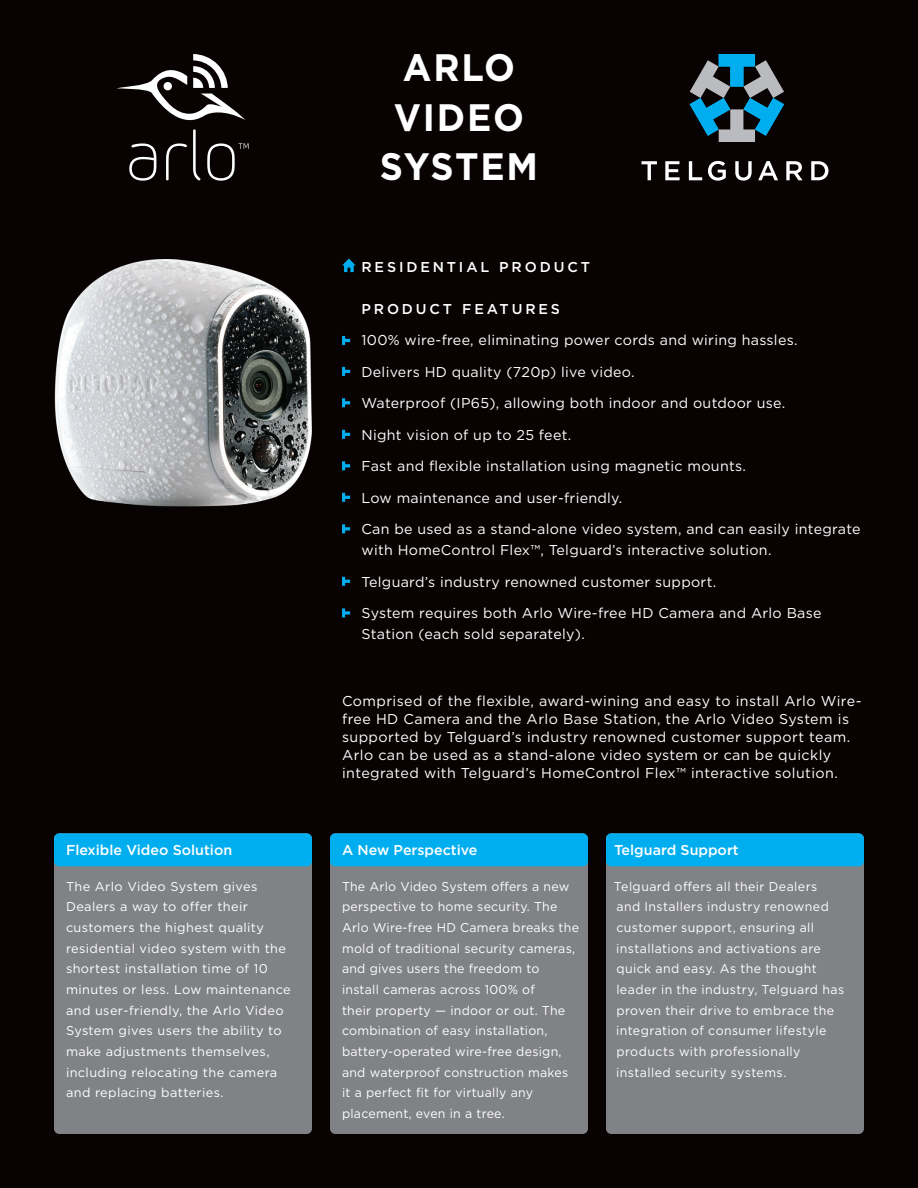
<style>
.page{position:relative;width:918px;height:1188px;background:#080302}
.page>*{position:absolute;margin:0;border:0;box-sizing:border-box;transform-origin:0 0}
.t1{font:700 38.25px/49.5px "Gotham";letter-spacing:.05em;color:#fff;text-align:center;scale:.95 1}
.t2{font:14.25px/18px "Gotham";letter-spacing:.02em;color:#fff}
.t3{font:500 14.25px "Gotham";color:#fff}
.t4{font:500 14.25px "Gotham";letter-spacing:.2em;color:#fff}
.t5{font:12.75px/20.7px "Gotham";letter-spacing:.025em;color:#fff}
</style>
<div class="page">
<svg style="left:690px;top:54px;width:94px;height:88px"></svg>
<svg style="left:642px;top:161px;width:15px;height:19px"></svg>
<svg style="left:665px;top:161px;width:15px;height:19px"></svg>
<svg style="left:689px;top:161px;width:13px;height:19px"></svg>
<svg style="left:708px;top:161px;width:18px;height:20px"></svg>
<svg style="left:735px;top:161px;width:17px;height:20px"></svg>
<svg style="left:758px;top:161px;width:20px;height:19px"></svg>
<svg style="left:786px;top:161px;width:17px;height:19px"></svg>
<svg style="left:811px;top:161px;width:17px;height:19px"></svg>
<svg style="left:117px;top:54px;width:132px;height:127px"></svg>
<div style="left:330px;top:833px;width:258px;height:301px;background:#808285;border-radius:5px"></div>
<div style="left:606px;top:833px;width:258px;height:301px;background:#808285;border-radius:5px"></div>
<div style="left:54px;top:833px;width:258px;height:301px;background:#808285;border-radius:5px"></div>
<div style="left:606px;top:833px;width:258px;height:33px;background:#00aeef;border-radius:5px"></div>
<div style="left:54px;top:833px;width:258px;height:33px;background:#00aeef;border-radius:5px"></div>
<div style="left:330px;top:833px;width:258px;height:33px;background:#00aeef;border-radius:5px"></div>
<svg style="left:342px;top:336px;width:8px;height:9px"></svg>
<svg style="left:342px;top:367px;width:8px;height:9px"></svg>
<svg style="left:342px;top:398px;width:8px;height:9px"></svg>
<svg style="left:342px;top:430px;width:8px;height:9px"></svg>
<svg style="left:342px;top:461px;width:8px;height:9px"></svg>
<svg style="left:342px;top:493px;width:8px;height:9px"></svg>
<svg style="left:342px;top:524px;width:8px;height:9px"></svg>
<svg style="left:342px;top:577px;width:8px;height:9px"></svg>
<svg style="left:342px;top:608px;width:8px;height:9px"></svg>
<svg style="left:342px;top:259px;width:14px;height:13px"></svg>
<img style="left:54px;top:259px;width:258px;height:248px">
<p class="t3" style="left:66px;top:841px;width:168px">Flexible Video Solution</p>
<p class="t5" style="left:66px;top:876px;width:226px">The Arlo Video System gives<br>Dealers a way to offer their customers the highest quality residential video system with the shortest installation time of 10 minutes or less. Low maintenance and user-friendly, the Arlo Video<br>System gives users the ability to make adjustments themselves, including relocating the camera and replacing batteries.</p>
<h1 class="t1" style="left:380px;top:43px;width:168px">ARLO<br>VIDEO<br>SYSTEM</h1>
<p class="t4" style="left:362px;top:258px;width:230px">RESIDENTIAL PRODUCT</p>
<p class="t4" style="left:362px;top:299px;width:200px">PRODUCT FEATURES</p>
<p class="t2" style="left:362px;top:331px;width:438px">100% wire-free, eliminating power cords and wiring hassles.</p>
<p class="t2" style="left:362px;top:362px;width:275px">Delivers HD quality (720p) live video.</p>
<p class="t2" style="left:362px;top:394px;width:425px">Waterproof (IP65), allowing both indoor and outdoor use.</p>
<p class="t2" style="left:362px;top:425px;width:211px">Night vision of up to 25 feet.</p>
<p class="t2" style="left:362px;top:457px;width:386px">Fast and flexible installation using magnetic mounts.</p>
<p class="t2" style="left:362px;top:488px;width:262px">Low maintenance and user-friendly.</p>
<p class="t2" style="left:362px;top:518px;width:501px;line-height:21px">Can be used as a stand-alone video system, and can easily integrate with HomeControl Flex™, Telguard’s interactive solution.</p>
<p class="t2" style="left:362px;top:572px;width:356px">Telguard’s industry renowned customer support.</p>
<p class="t2" style="left:362px;top:602px;width:462px;line-height:21px">System requires both Arlo Wire-free HD Camera and Arlo Base<br>Station (each sold separately).</p>
<p class="t2" style="left:342px;top:692px;width:521px">Comprised of the flexible, award-wining and easy to install Arlo Wire&shy;free HD Camera and the Arlo Base Station, the Arlo Video System is supported by Telguard’s industry renowned customer support team.<br>Arlo can be used as a stand-alone video system or can be quickly integrated with Telguard’s HomeControl Flex™ interactive solution.</p>
<p class="t3" style="left:342px;top:841px;width:137px">A New Perspective</p>
<p class="t5" style="left:342px;top:876px;width:239px">The Arlo Video System offers a new perspective to home security. The Arlo Wire-free HD Camera breaks the mold of traditional security cameras, and gives users the freedom to install cameras across 100% of<br>their property — indoor or out. The combination of easy installation, battery-operated wire-free design, and waterproof construction makes it a perfect fit for virtually any placement, even in a tree.</p>
<p class="t3" style="left:614px;top:841px;width:126px">Telguard Support</p>
<p class="t5" style="left:614px;top:876px;width:232px">Telguard offers all their Dealers and Installers industry renowned customer support, ensuring all installations and activations are quick and easy. As the thought leader in the industry, Telguard has proven their drive to embrace the integration of consumer lifestyle products with professionally installed security systems.</p>
</div>
